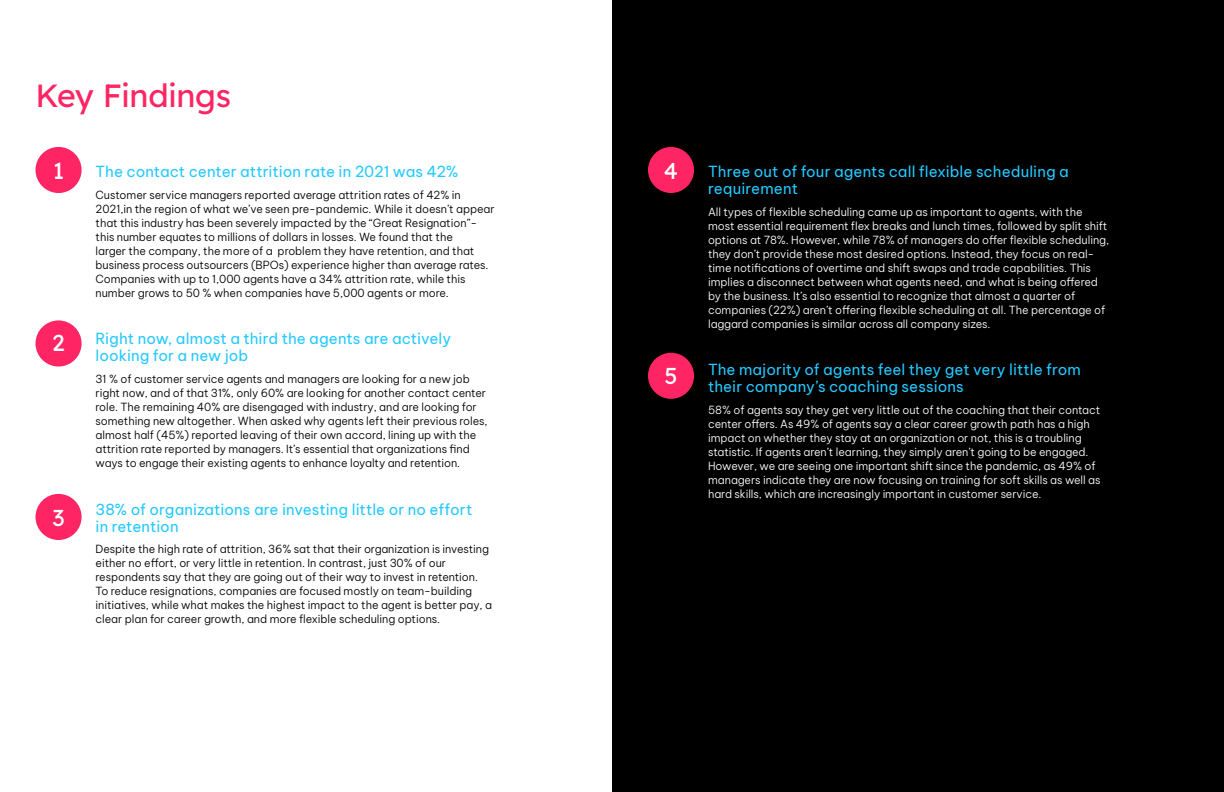
<style>
.page{position:relative;width:1224px;height:792px;background:#fff}
.page>*{position:absolute;margin:0;border:0;box-sizing:border-box;transform-origin:0 0}
.t1{font:32px "Lexend";letter-spacing:-.015em;color:#ff2463}
.t2{font:23px "Lexend";color:#fff}
.t3{font:15px/17px "Be Vietnam Pro";letter-spacing:.005em;color:#23c9ff}
.t4{font:300 11px/14px "Be Vietnam Pro";letter-spacing:-.005em;color:#000}
.t5{font:300 11px/14px "Be Vietnam Pro";letter-spacing:-.005em;color:#fff}
</style>
<div class="page">
<div style="left:612px;top:0;width:612px;height:792px;background:#000"></div>
<div style="left:36px;top:147px;width:46px;height:46px;background:#ff2463;border-radius:50%"></div>
<div style="left:648px;top:147px;width:46px;height:46px;background:#ff2463;border-radius:50%"></div>
<div style="left:36px;top:320px;width:46px;height:47px;background:#ff2463;border-radius:50%"></div>
<div style="left:648px;top:353px;width:46px;height:46px;background:#ff2463;border-radius:50%"></div>
<div style="left:36px;top:494px;width:46px;height:46px;background:#ff2463;border-radius:50%"></div>
<h1 class="t1" style="left:36px;top:73px;width:197px">Key Findings</h1>
<h2 class="t2" style="left:53px;top:154px;width:13px">1</h2>
<h2 class="t2" style="left:664px;top:154px;width:16px">4</h2>
<h3 class="t3" style="left:96px;top:161px;width:365px">The contact center attrition rate in 2021 was 42%</h3>
<p class="t4" style="left:96px;top:187px;width:401px">Customer service managers reported average attrition rates of 42% in 2021,in the region of what we’ve seen pre-pandemic. While it doesn’t appear that this industry has been severely impacted by the “Great Resignation”- this number equates to millions of dollars in losses. We found that the<br>larger the company, the more of a problem they have retention, and that business process outsourcers (BPOs) experience higher than average rates.<br>Companies with up to 1,000 agents have a 34% attrition rate, while this number grows to 50 % when companies have 5,000 agents or more.</p>
<h3 class="t3" style="left:96px;top:329px;width:357px">Right now, almost a third the agents are actively looking for a new job</h3>
<p class="t4" style="left:96px;top:371px;width:394px">31 % of customer service agents and managers are looking for a new job right now, and of that 31%, only 60% are looking for another contact center role. The remaining 40% are disengaged with industry, and are looking for something new altogether. When asked why agents left their previous roles, almost half (45%) reported leaving of their own accord, lining up with the attrition rate reported by managers. It’s essential that organizations find ways to engage their existing agents to enhance loyalty and retention.</p>
<h3 class="t3" style="left:96px;top:499px;width:378px">38% of organizations are investing little or no effort in retention</h3>
<p class="t4" style="left:96px;top:541px;width:398px">Despite the high rate of attrition, 36% sat that their organization is investing either no effort, or very little in retention. In contrast, just 30% of our respondents say that they are going out of their way to invest in retention.<br>To reduce resignations, companies are focused mostly on team-building initiatives, while what makes the highest impact to the agent is better pay, a clear plan for career growth, and more flexible scheduling options.</p>
<h2 class="t2" style="left:52px;top:326px;width:14px">2</h2>
<h2 class="t2" style="left:665px;top:359px;width:15px">5</h2>
<h2 class="t2" style="left:52px;top:501px;width:14px">3</h2>
<h3 class="t3" style="left:708px;top:161px;width:362px">Three out of four agents call flexible scheduling a requirement</h3>
<p class="t5" style="left:708px;top:204px;width:403px">All types of flexible scheduling came up as important to agents, with the most essential requirement flex breaks and lunch times, followed by split shift options at 78%. However, while 78% of managers do offer flexible scheduling, they don’t provide these most desired options. Instead, they focus on real&shy;time notifications of overtime and shift swaps and trade capabilities. This implies a disconnect between what agents need, and what is being offered by the business. It’s also essential to recognize that almost a quarter of companies (22%) aren’t offering flexible scheduling at all. The percentage of laggard companies is similar across all company sizes.</p>
<h3 class="t3" style="left:708px;top:360px;width:374px">The majority of agents feel they get very little from their company’s coaching sessions</h3>
<p class="t5" style="left:708px;top:402px;width:394px">58% of agents say they get very little out of the coaching that their contact center offers. As 49% of agents say a clear career growth path has a high impact on whether they stay at an organization or not, this is a troubling statistic. If agents aren’t learning, they simply aren’t going to be engaged.<br>However, we are seeing one important shift since the pandemic, as 49% of managers indicate they are now focusing on training for soft skills as well as hard skills, which are increasingly important in customer service.</p>
</div>
